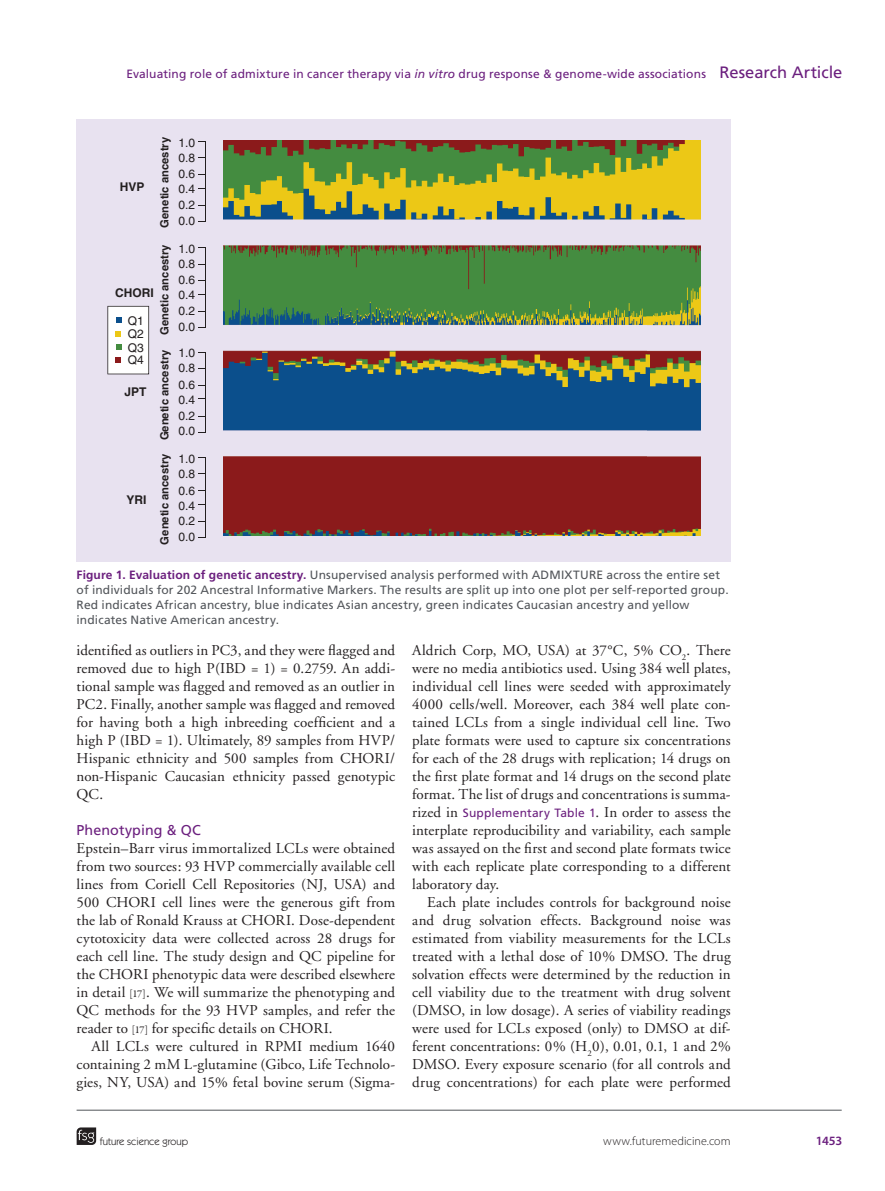
<style>
.page{position:relative;width:885px;height:1191px;background:#fff}
.page>*{position:absolute;margin:0;border:0;box-sizing:border-box;transform-origin:0 0}
.t1{font:15px/18px "Adobe Garamond";letter-spacing:.005em;color:#231f20;text-align:justify}
.t2{font:14.25px "Frutiger";letter-spacing:.01em;color:#6b1f7e}
.t3{font:600 12.75px "Myriad Pro";color:#6b1f7e}
.t4{font:12px/15px "Frutiger";letter-spacing:.01em;color:#52555a}
.t5{font:12px "Frutiger";letter-spacing:.01em;color:#6b1f7e}
.t6{font:12px/13.2px "Helvetica LT Std";color:#231f20;text-align:justify}
.t7{font:300 12px "Myriad Pro";letter-spacing:.005em;color:#231f20}
.t8{font:700 12px "Helvetica LT Std";color:#231f20}
.t9{font:700 11.25px "Helvetica LT Std";color:#231f20}
.t10{font:10.5px "Itc Kabel";color:#231f20}
.s1{font-style:italic}
.s2{font-size:16.5px}
.s3{font-family:"Frutiger 65";font-weight:700;color:#6b1f7e}
.s4{font-family:"Garamond Premr Pro";font-size:10.5px}
.s5{font-family:"Frutiger";font-size:12px;color:#6b1f7e}
</style>
<div class="page">
<div style="left:77px;top:119px;width:653px;height:442px;background:#e8e2f0"></div>
<svg style="left:107px;top:306px;width:42px;height:68px;background:#ececea"></svg>
<hr style="left:205px;top:457px;width:1px;height:80px;background:#231f20">
<hr style="left:205px;top:352px;width:1px;height:80px;background:#231f20">
<hr style="left:205px;top:248px;width:1px;height:80px;background:#231f20">
<hr style="left:205px;top:141px;width:1px;height:80px;background:#231f20">
<img style="left:224px;top:140px;width:476px;height:395px">
<svg style="left:77px;top:1127px;width:19px;height:18px"></svg>
<hr style="left:77px;top:1109px;width:764px;height:1px;background:#52555a">
<p class="t5" style="left:126px;top:67px;width:717px">Evaluating role of admixture in cancer therapy via <span class="s1">in vitro</span> drug response &amp; genome-wide associations <span class="s2">Research Article</span></p>
<p class="t9" style="left:157px;top:228px;width:92px;rotate:-90deg">Genetic ancestry</p>
<p class="t9" style="left:157px;top:335px;width:92px;rotate:-90deg">Genetic ancestry</p>
<p class="t9" style="left:157px;top:440px;width:92px;rotate:-90deg">Genetic ancestry</p>
<p class="t9" style="left:157px;top:544px;width:92px;rotate:-90deg">Genetic ancestry</p>
<p class="t8" style="left:120px;top:179px;width:26px">HVP</p>
<p class="t8" style="left:115px;top:285px;width:40px">CHORI</p>
<p class="t6" style="left:128px;top:314px;width:18px">Q1<br>Q2<br>Q3<br>Q4</p>
<p class="t8" style="left:124px;top:384px;width:24px">JPT</p>
<p class="t8" style="left:126px;top:492px;width:22px">YRI</p>
<p class="t6" style="left:178px;top:136px;width:18px">1.0</p>
<p class="t6" style="left:178px;top:151px;width:18px">0.8</p>
<p class="t6" style="left:178px;top:168px;width:18px">0.6</p>
<p class="t6" style="left:178px;top:183px;width:18px">0.4</p>
<p class="t6" style="left:178px;top:198px;width:18px">0.2</p>
<p class="t6" style="left:178px;top:214px;width:18px">0.0</p>
<p class="t6" style="left:178px;top:242px;width:18px">1.0</p>
<p class="t6" style="left:178px;top:257px;width:18px">0.8</p>
<p class="t6" style="left:178px;top:273px;width:18px">0.6</p>
<p class="t6" style="left:178px;top:288px;width:18px">0.4</p>
<p class="t6" style="left:178px;top:304px;width:18px">0.2</p>
<p class="t6" style="left:178px;top:320px;width:18px">0.0</p>
<p class="t6" style="left:178px;top:346px;width:18px">1.0</p>
<p class="t6" style="left:178px;top:361px;width:18px">0.8</p>
<p class="t6" style="left:178px;top:378px;width:18px">0.6</p>
<p class="t6" style="left:178px;top:393px;width:18px">0.4</p>
<p class="t6" style="left:178px;top:409px;width:18px">0.2</p>
<p class="t6" style="left:178px;top:424px;width:18px">0.0</p>
<p class="t6" style="left:178px;top:452px;width:18px">1.0</p>
<p class="t6" style="left:178px;top:467px;width:18px">0.8</p>
<p class="t6" style="left:178px;top:484px;width:18px">0.6</p>
<p class="t6" style="left:178px;top:499px;width:18px">0.4</p>
<p class="t6" style="left:178px;top:514px;width:18px">0.2</p>
<p class="t6" style="left:178px;top:530px;width:18px">0.0</p>
<p class="t4" style="left:77px;top:567px;width:653px"><span class="s3">Figure 1. Evaluation of genetic ancestry.</span> Unsupervised analysis performed with ADMIXTURE across the entire set of individuals for 202 Ancestral Informative Markers. The results are split up into one plot per self-reported group.<br>Red indicates African ancestry, blue indicates Asian ancestry, green indicates Caucasian ancestry and yellow indicates Native American ancestry.</p>
<p class="t1" style="left:77px;top:641px;width:320px">identified as outliers in PC3, and they were flagged and removed due to high P(IBD = 1) = 0.2759. An addi&shy;tional sample was flagged and removed as an outlier in PC2. Finally, another sample was flagged and removed for having both a high inbreeding coefficient and a high P (IBD = 1). Ultimately, 89 samples from HVP/ Hispanic ethnicity and 500 samples from CHORI/ non-Hispanic Caucasian ethnicity passed genotypic QC.</p>
<p class="t2" style="left:77px;top:821px;width:126px">Phenotyping &amp; QC</p>
<p class="t1" style="left:77px;top:839px;width:320px">Epstein–Barr virus immortalized LCLs were obtained from two sources: 93 HVP commercially available cell lines from Coriell Cell Repositories (NJ, USA) and 500 CHORI cell lines were the generous gift from the lab of Ronald Krauss at CHORI. Dose-dependent cytotoxicity data were collected across 28 drugs for each cell line. The study design and QC pipeline for the CHORI phenotypic data were described elsewhere in detail <span class="s4">[17]</span>. We will summarize the phenotyping and QC methods for the 93 HVP samples, and refer the reader to <span class="s4">[17]</span> for specific details on CHORI.</p>
<p class="t1" style="left:77px;top:1037px;width:320px;text-indent:15px">All LCLs were cultured in RPMI medium 1640 containing 2 mM L-glutamine (Gibco, Life Technolo&shy;gies, NY, USA) and 15% fetal bovine serum (Sigma-</p>
<p class="t1" style="left:412px;top:641px;width:320px">Aldrich Corp, MO, USA) at 37°C, 5% CO<sub>2</sub>. There were no media antibiotics used. Using 384 well plates, individual cell lines were seeded with approximately 4000 cells/well. Moreover, each 384 well plate con&shy;tained LCLs from a single individual cell line. Two plate formats were used to capture six concentrations for each of the 28 drugs with replication; 14 drugs on the first plate format and 14 drugs on the second plate format. The list of drugs and concentrations is summa&shy;rized in <span class="s5">Supplementary Table 1</span>. In order to assess the interplate reproducibility and variability, each sample was assayed on the first and second plate formats twice with each replicate plate corresponding to a different laboratory day.</p>
<p class="t1" style="left:412px;top:893px;width:320px;text-indent:15px">Each plate includes controls for background noise and drug solvation effects. Background noise was estimated from viability measurements for the LCLs treated with a lethal dose of 10% DMSO. The drug solvation effects were determined by the reduction in cell viability due to the treatment with drug solvent (DMSO, in low dosage). A series of viability readings were used for LCLs exposed (only) to DMSO at dif&shy;ferent concentrations: 0% (H<sub>2</sub>0), 0.01, 0.1, 1 and 2% DMSO. Every exposure scenario (for all controls and drug concentrations) for each plate were performed</p>
<p class="t10" style="left:100px;top:1135px;width:90px">future science group</p>
<p class="t7" style="left:603px;top:1134px;width:129px">www.futuremedicine.com</p>
<p class="t3" style="left:815px;top:1132px;width:28px">1453</p>
</div>
